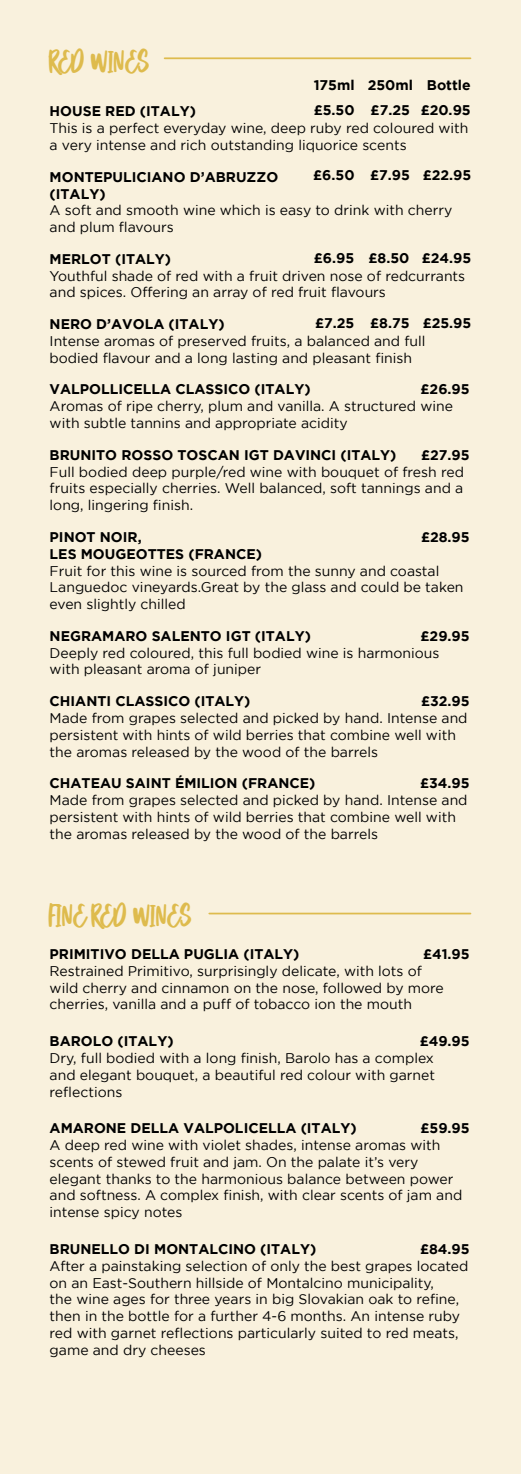
<style>
.page{position:relative;width:521px;height:1474px;background:#fff}
.page>*{position:absolute;margin:0;border:0;box-sizing:border-box;transform-origin:0 0}
.t1{font:22.75px "Homeday";color:#debb4d}
.t2{font:14px/16.8px "Gotham";color:#000}
.t3{font:700 14px/24.8px "Gotham";color:#000}
</style>
<div class="page">
<div style="left:0;top:0;width:521px;height:1473px;background:#f9f1dd"></div>
<hr style="left:165px;top:57px;width:305px;height:2px;background:#debb4d">
<hr style="left:209px;top:912px;width:261px;height:2px;background:#debb4d">
<h1 class="t1" style="left:50px;top:41px;width:102px">RED WINES</h1>
<p class="t3" style="left:50px;top:99px;width:148px">HOUSE RED (ITALY)</p>
<p class="t2" style="left:50px;top:120px;width:420px">This is a perfect everyday wine, deep ruby red coloured with a very intense and rich outstanding liquorice scents</p>
<p class="t3" style="left:50px;top:168px;width:230px;line-height:16.8px">MONTEPULICIANO D’ABRUZZO (ITALY)</p>
<p class="t2" style="left:50px;top:202px;width:404px">A soft and smooth wine which is easy to drink with cherry and plum flavours</p>
<p class="t3" style="left:50px;top:246px;width:123px">MERLOT (ITALY)</p>
<p class="t2" style="left:50px;top:267px;width:417px">Youthful shade of red with a fruit driven nose of redcurrants and spices. Offering an array of red fruit flavours</p>
<p class="t3" style="left:50px;top:311px;width:176px">NERO D’AVOLA (ITALY)</p>
<p class="t2" style="left:50px;top:332px;width:377px">Intense aromas of preserved fruits, a balanced and full bodied flavour and a long lasting and pleasant finish</p>
<p class="t3" style="left:50px;top:377px;width:262px">VALPOLLICELLA CLASSICO (ITALY)</p>
<p class="t3" style="left:421px;top:377px;width:51px">£26.95</p>
<p class="t2" style="left:50px;top:398px;width:405px">Aromas of ripe cherry, plum and vanilla. A structured wine with subtle tannins and appropriate acidity</p>
<p class="t3" style="left:50px;top:442px;width:348px">BRUNITO ROSSO TOSCAN IGT DAVINCI (ITALY)</p>
<p class="t3" style="left:421px;top:442px;width:50px">£27.95</p>
<p class="t2" style="left:50px;top:463px;width:416px;text-align:justify">Full bodied deep purple/red wine with bouquet of fresh red fruits especially cherries. Well balanced, soft tannings and a long, lingering finish.</p>
<p class="t3" style="left:50px;top:524px;width:94px">PINOT NOIR,</p>
<p class="t3" style="left:421px;top:524px;width:50px">£28.95</p>
<p class="t3" style="left:50px;top:541px;width:214px">LES MOUGEOTTES (FRANCE)</p>
<p class="t2" style="left:50px;top:562px;width:415px">Fruit for this wine is sourced from the sunny and coastal<br>Languedoc vineyards.Great by the glass and could be taken even slightly chilled</p>
<p class="t3" style="left:50px;top:623px;width:263px">NEGRAMARO SALENTO IGT (ITALY)</p>
<p class="t3" style="left:421px;top:623px;width:51px">£29.95</p>
<p class="t2" style="left:50px;top:644px;width:391px">Deeply red coloured, this full bodied wine is harmonious with pleasant aroma of juniper</p>
<p class="t3" style="left:50px;top:688px;width:202px">CHIANTI CLASSICO (ITALY)</p>
<p class="t3" style="left:421px;top:688px;width:50px">£32.95</p>
<p class="t2" style="left:50px;top:709px;width:419px">Made from grapes selected and picked by hand. Intense and persistent with hints of wild berries that combine well with the aromas released by the wood of the barrels</p>
<p class="t3" style="left:50px;top:770px;width:267px">CHATEAU SAINT ÉMILION (FRANCE)</p>
<p class="t3" style="left:420px;top:770px;width:51px">£34.95</p>
<p class="t2" style="left:50px;top:791px;width:419px">Made from grapes selected and picked by hand. Intense and persistent with hints of wild berries that combine well with the aromas released by the wood of the barrels</p>
<p class="t3" style="left:314px;top:72px;width:42px">175ml £5.50</p>
<p class="t3" style="left:368px;top:72px;width:47px">250ml £7.25</p>
<p class="t3" style="left:421px;top:72px;width:52px;text-align:center">Bottle £20.95</p>
<p class="t3" style="left:313px;top:162px;width:43px">£6.50</p>
<p class="t3" style="left:370px;top:162px;width:41px">£7.95</p>
<p class="t3" style="left:423px;top:162px;width:50px">£22.95</p>
<p class="t3" style="left:314px;top:245px;width:42px">£6.95</p>
<p class="t3" style="left:369px;top:245px;width:42px">£8.50</p>
<p class="t3" style="left:422px;top:245px;width:51px">£24.95</p>
<p class="t3" style="left:423px;top:310px;width:50px">£25.95</p>
<p class="t3" style="left:315px;top:310px;width:41px">£7.25</p>
<p class="t3" style="left:370px;top:310px;width:41px">£8.75</p>
<h1 class="t1" style="left:50px;top:895px;width:144px">FINE RED WINES</h1>
<p class="t3" style="left:50px;top:941px;width:251px">PRIMITIVO DELLA PUGLIA (ITALY)</p>
<p class="t3" style="left:423px;top:941px;width:48px">£41.95</p>
<p class="t2" style="left:50px;top:962px;width:396px">Restrained Primitivo, surprisingly delicate, with lots of wild cherry and cinnamon on the nose, followed by more cherries, vanilla and a puff of tobacco ion the mouth</p>
<p class="t3" style="left:50px;top:1028px;width:125px">BAROLO (ITALY)</p>
<p class="t3" style="left:420px;top:1028px;width:52px">£49.95</p>
<p class="t2" style="left:50px;top:1049px;width:387px;text-align:justify">Dry, full bodied with a long finish, Barolo has a complex and elegant bouquet, a beautiful red colour with garnet reflections</p>
<p class="t3" style="left:50px;top:1115px;width:308px">AMARONE DELLA VALPOLICELLA (ITALY)</p>
<p class="t3" style="left:420px;top:1115px;width:51px">£59.95</p>
<p class="t2" style="left:50px;top:1136px;width:414px">A deep red wine with violet shades, intense aromas with scents of stewed fruit and jam. On the palate it’s very elegant thanks to the harmonious balance between power and softness. A complex finish, with clear scents of jam and intense spicy notes</p>
<p class="t3" style="left:50px;top:1236px;width:268px">BRUNELLO DI MONTALCINO (ITALY)</p>
<p class="t3" style="left:420px;top:1236px;width:51px">£84.95</p>
<p class="t2" style="left:50px;top:1257px;width:420px">After a painstaking selection of only the best grapes located on an East-Southern hillside of Montalcino municipality,<br>the wine ages for three years in big Slovakian oak to refine, then in the bottle for a further 4-6 months. An intense ruby red with garnet reflections particularly suited to red meats, game and dry cheeses</p>
</div>
